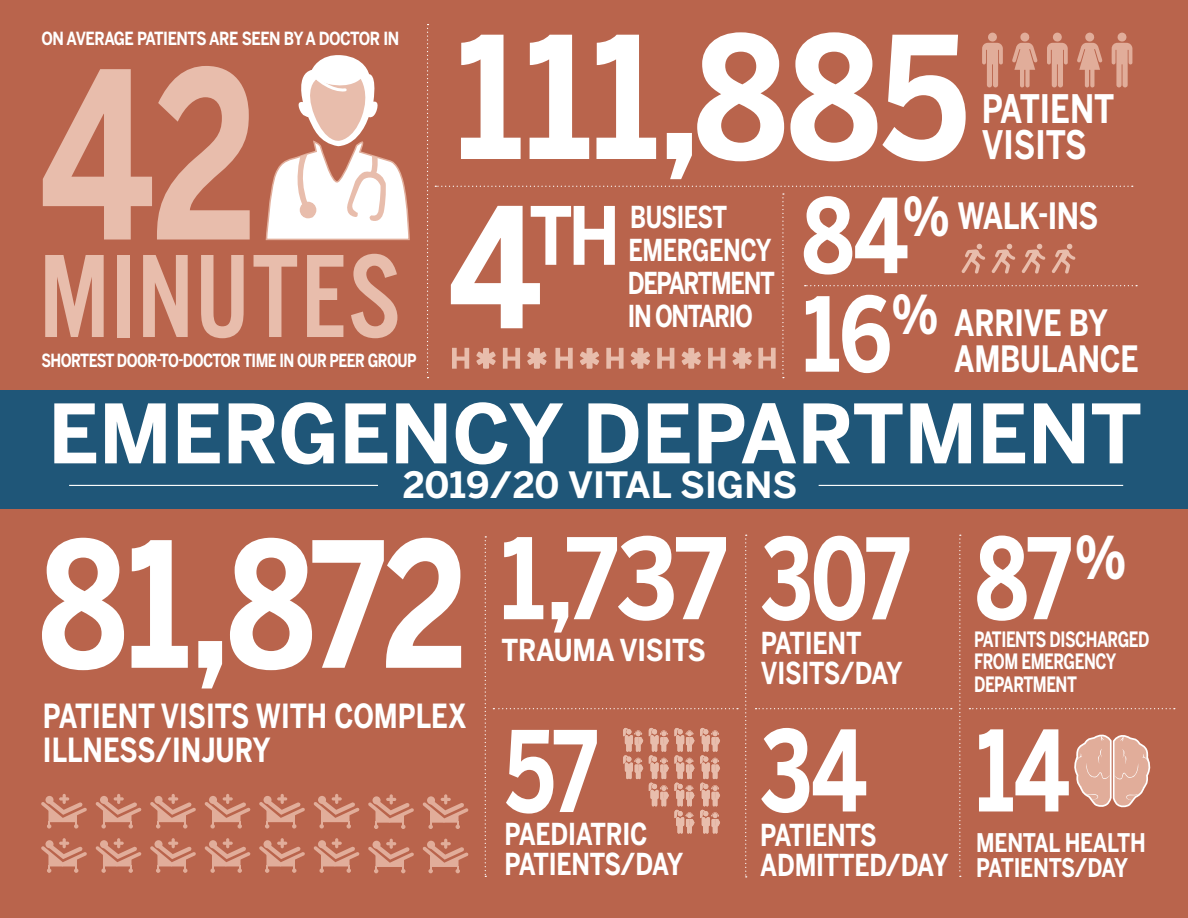
<style>
.page{position:relative;width:1188px;height:918px;background:#b9644c}
.page>*{position:absolute;margin:0;border:0;box-sizing:border-box;transform-origin:0 0}
.t1{font:700 230.25px "Benton Sans";color:#e8bdac;scale:.74 1}
.t2{font:700 172.5px "Benton Sans";color:#fff;scale:.8 1}
.t3{font:700 168px "Benton Sans";color:#fff;scale:.87 1}
.t4{font:700 165.45px "Benton Sans";color:#fff;scale:.84 1}
.t5{font:123px "Alternate Got No 3 D";letter-spacing:.015em;color:#e8bdac}
.t6{font:700 111px "Benton Sans";letter-spacing:-.02em;color:#fff;scale:.75 1}
.t7{font:700 111px "Benton Sans";letter-spacing:-.02em;color:#fff;scale:.87 1}
.t8{font:700 102px "Benton Sans";color:#fff;scale:.8 1}
.t9{font:700 81px "Benton Sans";color:#fff}
.t10{font:700 79.65px "Benton Sans";color:#fff;scale:.84 1}
.t11{font:700 39px/36px "Benton Sans";color:#fff;scale:.8 1}
.t12{font:700 36px/36px "Benton Sans";letter-spacing:-.01em;color:#fff;scale:.8 1}
.t13{font:700 36px "Benton Sans";letter-spacing:-.01em;color:#fff}
.t14{font:700 33px/34.5px "Benton Sans";color:#fff;scale:.8 1}
.t15{font:700 30px "Benton Sans";letter-spacing:-.02em;color:#fff;scale:.8 1}
.t16{font:700 30px "Benton Sans";letter-spacing:-.06em;color:#fff;scale:.76 1}
.t17{font:700 30px "Benton Sans";letter-spacing:-.02em;color:#fff;scale:.76 1}
.t18{font:700 30px "Benton Sans";letter-spacing:-.04em;color:#fff;scale:.8 1}
.t19{font:700 30px "Benton Sans";letter-spacing:-.02em;color:#fff;scale:.87 1}
.t20{font:700 25.5px "Benton Sans";letter-spacing:-.01em;color:#fff;scale:.8 1}
.t21{font:700 25.5px "Benton Sans";letter-spacing:-.04em;color:#fff;scale:.8 1}
.t22{font:700 21px/22.5px "Benton Sans";letter-spacing:-.03em;color:#fff;scale:.73 1}
.t23{font:700 18px "Benton Sans";letter-spacing:-.04em;color:#fff;scale:.78 1}
.t24{font:700 18px "Benton Sans";letter-spacing:-.04em;color:#fff;scale:.82 1}
</style>
<div class="page">
<div style="left:0;top:390px;width:1188px;height:119px;background:#1f5678"></div>
<svg style="left:427px;top:24px;width:2px;height:354px"></svg>
<svg style="left:435px;top:186px;width:698px;height:1px"></svg>
<svg style="left:961px;top:244px;width:24px;height:30px"></svg>
<svg style="left:992px;top:244px;width:23px;height:30px"></svg>
<svg style="left:1022px;top:244px;width:23px;height:30px"></svg>
<svg style="left:1052px;top:244px;width:23px;height:30px"></svg>
<svg style="left:805px;top:285px;width:332px;height:1px"></svg>
<svg style="left:265px;top:55px;width:145px;height:186px"></svg>
<div style="left:300px;top:202px;width:16px;height:16px;background:#e8bdac;border-radius:50%"></div>
<hr style="left:69px;top:485px;width:309px;height:1px;background:#fff">
<hr style="left:819px;top:485px;width:304px;height:1px;background:#fff">
<svg style="left:631px;top:348px;width:19px;height:21px"></svg>
<svg style="left:580px;top:348px;width:19px;height:21px"></svg>
<svg style="left:527px;top:348px;width:20px;height:21px"></svg>
<svg style="left:476px;top:348px;width:20px;height:21px"></svg>
<svg style="left:657px;top:348px;width:17px;height:21px"></svg>
<svg style="left:606px;top:348px;width:18px;height:21px"></svg>
<svg style="left:555px;top:348px;width:18px;height:21px"></svg>
<svg style="left:503px;top:348px;width:17px;height:21px"></svg>
<svg style="left:452px;top:348px;width:17px;height:21px"></svg>
<svg style="left:732px;top:348px;width:20px;height:21px"></svg>
<svg style="left:681px;top:348px;width:20px;height:21px"></svg>
<svg style="left:708px;top:348px;width:17px;height:21px"></svg>
<svg style="left:758px;top:348px;width:18px;height:21px"></svg>
<svg style="left:493px;top:708px;width:245px;height:1px"></svg>
<svg style="left:756px;top:708px;width:196px;height:1px"></svg>
<svg style="left:969px;top:708px;width:206px;height:1px"></svg>
<svg style="left:959px;top:535px;width:2px;height:342px"></svg>
<svg style="left:745px;top:535px;width:2px;height:342px"></svg>
<svg style="left:485px;top:536px;width:1px;height:341px"></svg>
<svg style="left:782px;top:193px;width:2px;height:185px"></svg>
<svg style="left:41px;top:794px;width:46px;height:35px"></svg>
<svg style="left:59px;top:797px;width:10px;height:4px"></svg>
<svg style="left:41px;top:838px;width:46px;height:35px"></svg>
<svg style="left:95px;top:794px;width:47px;height:35px"></svg>
<svg style="left:114px;top:797px;width:10px;height:4px"></svg>
<svg style="left:95px;top:838px;width:47px;height:35px"></svg>
<svg style="left:150px;top:794px;width:46px;height:35px"></svg>
<svg style="left:168px;top:797px;width:10px;height:4px"></svg>
<svg style="left:150px;top:838px;width:46px;height:35px"></svg>
<svg style="left:205px;top:794px;width:46px;height:35px"></svg>
<svg style="left:223px;top:797px;width:10px;height:4px"></svg>
<svg style="left:205px;top:838px;width:46px;height:35px"></svg>
<svg style="left:259px;top:794px;width:46px;height:35px"></svg>
<svg style="left:277px;top:797px;width:10px;height:4px"></svg>
<svg style="left:259px;top:838px;width:46px;height:35px"></svg>
<svg style="left:314px;top:794px;width:46px;height:35px"></svg>
<svg style="left:332px;top:797px;width:10px;height:4px"></svg>
<svg style="left:314px;top:838px;width:46px;height:35px"></svg>
<svg style="left:368px;top:794px;width:46px;height:35px"></svg>
<svg style="left:368px;top:839px;width:46px;height:34px"></svg>
<svg style="left:423px;top:794px;width:46px;height:35px"></svg>
<svg style="left:423px;top:839px;width:46px;height:34px"></svg>
<svg style="left:1074px;top:734px;width:77px;height:74px"></svg>
<svg style="left:623px;top:728px;width:20px;height:51px"></svg>
<svg style="left:649px;top:728px;width:45px;height:106px"></svg>
<svg style="left:700px;top:728px;width:20px;height:106px"></svg>
<svg style="left:982px;top:33px;width:21px;height:55px"></svg>
<svg style="left:1112px;top:33px;width:20px;height:55px"></svg>
<svg style="left:1012px;top:33px;width:25px;height:55px"></svg>
<svg style="left:1047px;top:33px;width:21px;height:55px"></svg>
<svg style="left:1077px;top:33px;width:25px;height:55px"></svg>
<p class="t24" style="left:41px;top:28px;width:438px">ON AVERAGE PATIENTS ARE SEEN BY A DOCTOR IN</p>
<p class="t3" style="left:456px;top:-8px;width:591px">111,885</p>
<p class="t1" style="left:39px;top:11px;width:296px">42</p>
<p class="t5" style="left:39px;top:231px;width:362px">MINUTES</p>
<p class="t11" style="left:982px;top:92px;width:167px">PATIENT<br>VISITS</p>
<p class="t8" style="left:802px;top:172px;width:186px">84<sup>%</sup></p>
<p class="t12" style="left:957px;top:198px;width:178px">WALK-INS</p>
<p class="t17" style="left:630px;top:199px;width:129px">BUSIEST</p>
<p class="t17" style="left:629px;top:232px;width:190px">EMERGENCY</p>
<p class="t16" style="left:628px;top:265px;width:195px">DEPARTMENT</p>
<p class="t4" style="left:448px;top:164px;width:113px">4</p>
<p class="t10" style="left:529px;top:186px;width:109px">TH</p>
<p class="t8" style="left:803px;top:271px;width:171px">16<sup>%</sup></p>
<p class="t16" style="left:628px;top:298px;width:166px">IN ONTARIO</p>
<p class="t12" style="left:954px;top:306px;width:232px">ARRIVE BY<br>AMBULANCE</p>
<p class="t9" style="left:48px;top:383px;width:1095px">EMERGENCY DEPARTMENT</p>
<p class="t13" style="left:403px;top:462px;width:396px">2019/20 VITAL SIGNS</p>
<p class="t23" style="left:41px;top:349px;width:482px">SHORTEST DOOR-TO-DOCTOR TIME IN OUR PEER GROUP</p>
<p class="t2" style="left:39px;top:497px;width:537px">81,872</p>
<p class="t14" style="left:43px;top:699px;width:532px">PATIENT VISITS WITH COMPLEX<br>ILLNESS/INJURY</p>
<p class="t7" style="left:501px;top:509px;width:472px">1,737 307</p>
<p class="t15" style="left:761px;top:625px;width:127px">PATIENT</p>
<p class="t15" style="left:761px;top:655px;width:179px">VISITS/DAY</p>
<p class="t19" style="left:502px;top:631px;width:236px">TRAUMA VISITS</p>
<p class="t6" style="left:975px;top:509px;width:203px">87<sup>%</sup></p>
<p class="t22" style="left:974px;top:628px;width:242px">PATIENTS DISCHARGED<br>FROM EMERGENCY<br>DEPARTMENT</p>
<p class="t6" style="left:505px;top:702px;width:125px">57</p>
<p class="t6" style="left:760px;top:701px;width:144px">34</p>
<p class="t6" style="left:976px;top:701px;width:126px">14</p>
<p class="t15" style="left:505px;top:816px;width:180px">PAEDIATRIC</p>
<p class="t18" style="left:505px;top:846px;width:225px">PATIENTS/DAY</p>
<p class="t15" style="left:760px;top:816px;width:147px">PATIENTS</p>
<p class="t15" style="left:760px;top:846px;width:237px">ADMITTED/DAY</p>
<p class="t20" style="left:976px;top:826px;width:214px">MENTAL HEALTH</p>
<p class="t21" style="left:976px;top:852px;width:191px">PATIENTS/DAY</p>
</div>
